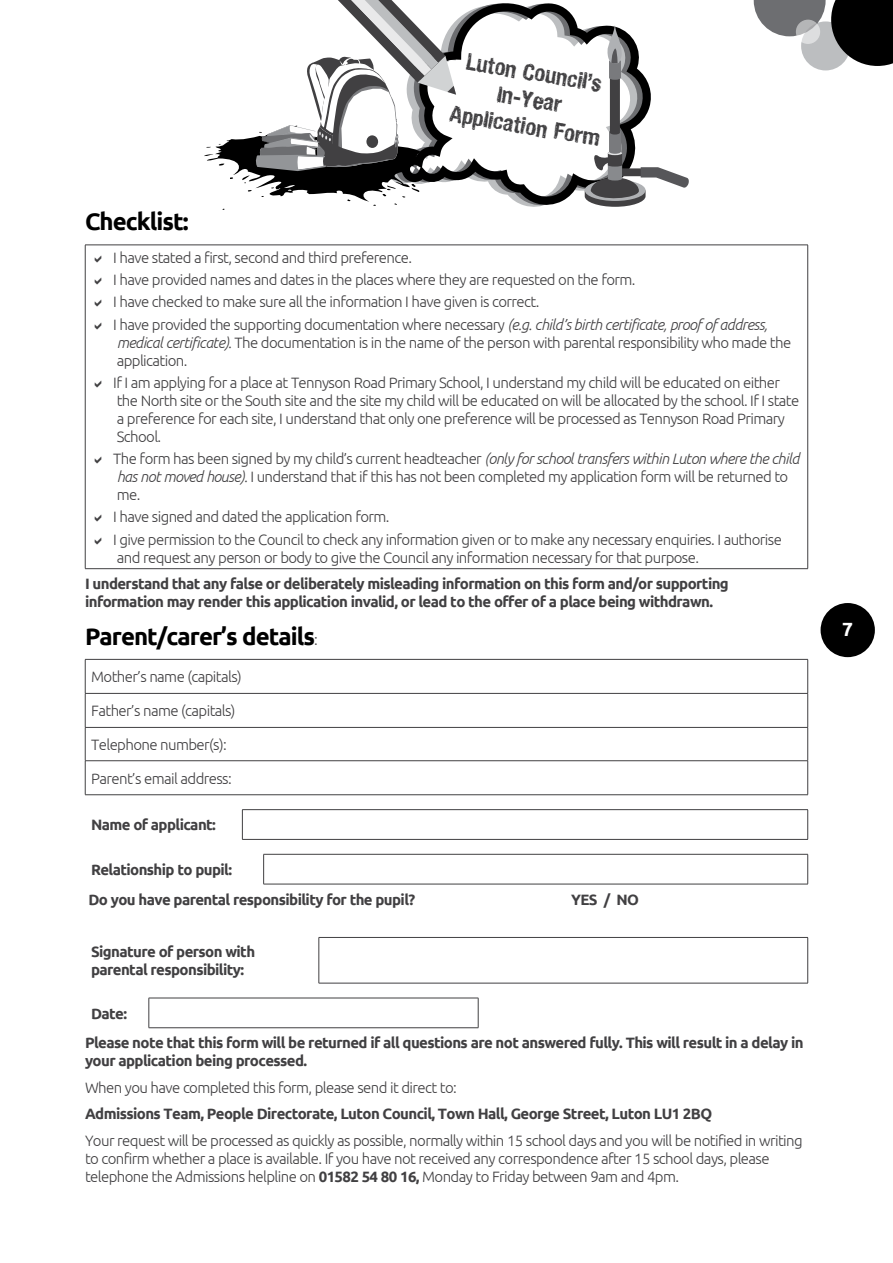
<style>
.page{position:relative;width:893px;height:1263px;background:#fff}
.page>*{position:absolute;margin:0;border:0;box-sizing:border-box;transform-origin:0 0}
.t1{font:700 24px "Ubuntu";letter-spacing:-.04em;color:#000}
.t2{font:700 22.5px/26.8px "Hand Vetica";color:#414042;text-align:center}
.t3{font:700 19.05px "Ubuntu";color:#fff}
.t4{font:300 15px/18px "Ubuntu";letter-spacing:-.04em;color:#414042}
.t5{font:700 15px/18px "Ubuntu";letter-spacing:-.04em;color:#414042}
.s1{font-style:italic}
.s2{font-weight:300;font-size:15px;color:#414042}
.s3{font-weight:700}
</style>
<div class="page">
<div style="left:821px;top:603px;width:54px;height:54px;background:#000;border-radius:50%"></div>
<svg style="left:754px;top:0;width:139px;height:66px"></svg>
<svg style="left:801px;top:21px;width:49px;height:49px;background:#969799"></svg>
<svg style="left:796px;top:20px;width:24px;height:24px"></svg>
<svg style="left:456px;top:3px;width:129px;height:203px"></svg>
<svg style="left:585px;top:25px;width:104px;height:182px"></svg>
<svg style="left:204px;top:0;width:252px;height:210px"></svg>
<hr style="left:85px;top:245px;width:723px;height:1px;background:#414042">
<hr style="left:85px;top:245px;width:1px;height:323px;background:#414042">
<hr style="left:807px;top:245px;width:1px;height:323px;background:#414042">
<hr style="left:85px;top:568px;width:723px;height:1px;background:#414042">
<svg style="left:86px;top:692px;width:721px;height:70px"></svg>
<hr style="left:85px;top:659px;width:723px;height:1px;background:#414042">
<hr style="left:85px;top:659px;width:1px;height:34px;background:#414042">
<hr style="left:807px;top:659px;width:1px;height:34px;background:#414042">
<hr style="left:85px;top:693px;width:723px;height:1px;background:#414042">
<hr style="left:85px;top:694px;width:1px;height:33px;background:#414042">
<hr style="left:807px;top:694px;width:1px;height:33px;background:#414042">
<hr style="left:85px;top:727px;width:723px;height:1px;background:#414042">
<hr style="left:85px;top:728px;width:1px;height:32px;background:#414042">
<hr style="left:807px;top:728px;width:1px;height:32px;background:#414042">
<hr style="left:85px;top:760px;width:723px;height:1px;background:#414042">
<hr style="left:85px;top:761px;width:1px;height:33px;background:#414042">
<hr style="left:807px;top:761px;width:1px;height:33px;background:#414042">
<hr style="left:85px;top:794px;width:723px;height:1px;background:#414042">
<hr style="left:242px;top:809px;width:566px;height:1px;background:#414042">
<svg style="left:241px;top:810px;width:567px;height:29px"></svg>
<hr style="left:242px;top:839px;width:566px;height:1px;background:#414042">
<svg style="left:264px;top:855px;width:543px;height:29px"></svg>
<hr style="left:263px;top:854px;width:545px;height:1px;background:#414042">
<hr style="left:263px;top:854px;width:1px;height:30px;background:#414042">
<hr style="left:807px;top:854px;width:1px;height:30px;background:#414042">
<hr style="left:263px;top:884px;width:545px;height:1px;background:#414042">
<svg style="left:318px;top:937px;width:489px;height:46px"></svg>
<hr style="left:319px;top:937px;width:489px;height:1px;background:#414042">
<hr style="left:319px;top:938px;width:1px;height:45px;background:#414042">
<hr style="left:807px;top:938px;width:1px;height:45px;background:#414042">
<hr style="left:319px;top:983px;width:489px;height:1px;background:#414042">
<svg style="left:148px;top:998px;width:331px;height:30px"></svg>
<hr style="left:149px;top:1027px;width:329px;height:1px;background:#414042">
<h2 class="t2" style="left:461px;top:47px;width:153px;rotate:9deg">Luton Council’s<br>In-Year<br>Application Form</h2>
<h1 class="t1" style="left:85px;top:207px;width:105px">Checklist:</h1>
<p class="t4" style="left:113px;top:246px;width:656px;line-height:22.2px">I have stated a first, second and third preference.<br>I have provided names and dates in the places where they are requested on the form.<br>I have checked to make sure all the information I have given is correct.<br>I have provided the supporting documentation where necessary <span class="s1">(e.g. child’s birth certificate, proof of address,</span></p>
<p class="t4" style="left:117px;top:333px;width:676px"><span class="s1">medical certificate).</span> The documentation is in the name of the person with parental responsibility who made the application.</p>
<p class="t4" style="left:113px;top:373px;width:688px">If I am applying for a place at Tennyson Road Primary School, I understand my child will be educated on either the North site or the South site and the site my child will be educated on will be allocated by the school. If I state a preference for each site, I understand that only one preference will be processed as Tennyson Road Primary School.</p>
<p class="t4" style="left:113px;top:449px;width:688px">The form has been signed by my child’s current headteacher <span class="s1">(only for school transfers within Luton where the child has not moved house).</span> I understand that if this has not been completed my application form will be returned to me.</p>
<p class="t4" style="left:113px;top:506px;width:670px;line-height:22.2px">I have signed and dated the application form.<br>I give permission to the Council to check any information given or to make any necessary enquiries. I authorise</p>
<p class="t4" style="left:117px;top:548px;width:584px">and request any person or body to give the Council any information necessary for that purpose.</p>
<p class="t5" style="left:85px;top:575px;width:645px">I understand that any false or deliberately misleading information on this form and/or supporting information may render this application invalid, or lead to the offer of a place being withdrawn.</p>
<h1 class="t1" style="left:85px;top:622px;width:234px">Parent/carer’s details<span class="s2">:</span></h1>
<p class="t4" style="left:91px;top:667px;width:152px">Mother’s name (capitals)</p>
<p class="t4" style="left:91px;top:701px;width:146px">Father’s name (capitals)</p>
<p class="t4" style="left:91px;top:735px;width:137px">Telephone number(s):</p>
<p class="t4" style="left:91px;top:769px;width:142px">Parent’s email address:</p>
<p class="t5" style="left:91px;top:816px;width:126px">Name of applicant:</p>
<p class="t5" style="left:88px;top:854px;width:328px;line-height:29.7px">Relationship to pupil:<br>Do you have parental responsibility for the pupil?</p>
<p class="t5" style="left:571px;top:890px;width:69px">YES / NO</p>
<p class="t5" style="left:91px;top:942px;width:166px">Signature of person with parental responsibility:</p>
<p class="t5" style="left:85px;top:998px;width:720px;line-height:29.7px;text-indent:6px">Date:<br>Please note that this form will be returned if all questions are not answered fully. This will result in a delay in</p>
<p class="t5" style="left:85px;top:1052px;width:224px">your application being processed.</p>
<p class="t4" style="left:85px;top:1078px;width:373px">When you have completed this form, please send it direct to:</p>
<p class="t5" style="left:85px;top:1105px;width:629px">Admissions Team, People Directorate, Luton Council, Town Hall, George Street, Luton LU1 2BQ</p>
<p class="t4" style="left:85px;top:1131px;width:719px">Your request will be processed as quickly as possible, normally within 15 school days and you will be notified in writing to confirm whether a place is available. If you have not received any correspondence after 15 school days, please telephone the Admissions helpline on <span class="s3">01582 54 80 16,</span> Monday to Friday between 9am and 4pm.</p>
<p class="t3" style="left:842px;top:618px;width:12px">7</p>
</div>
